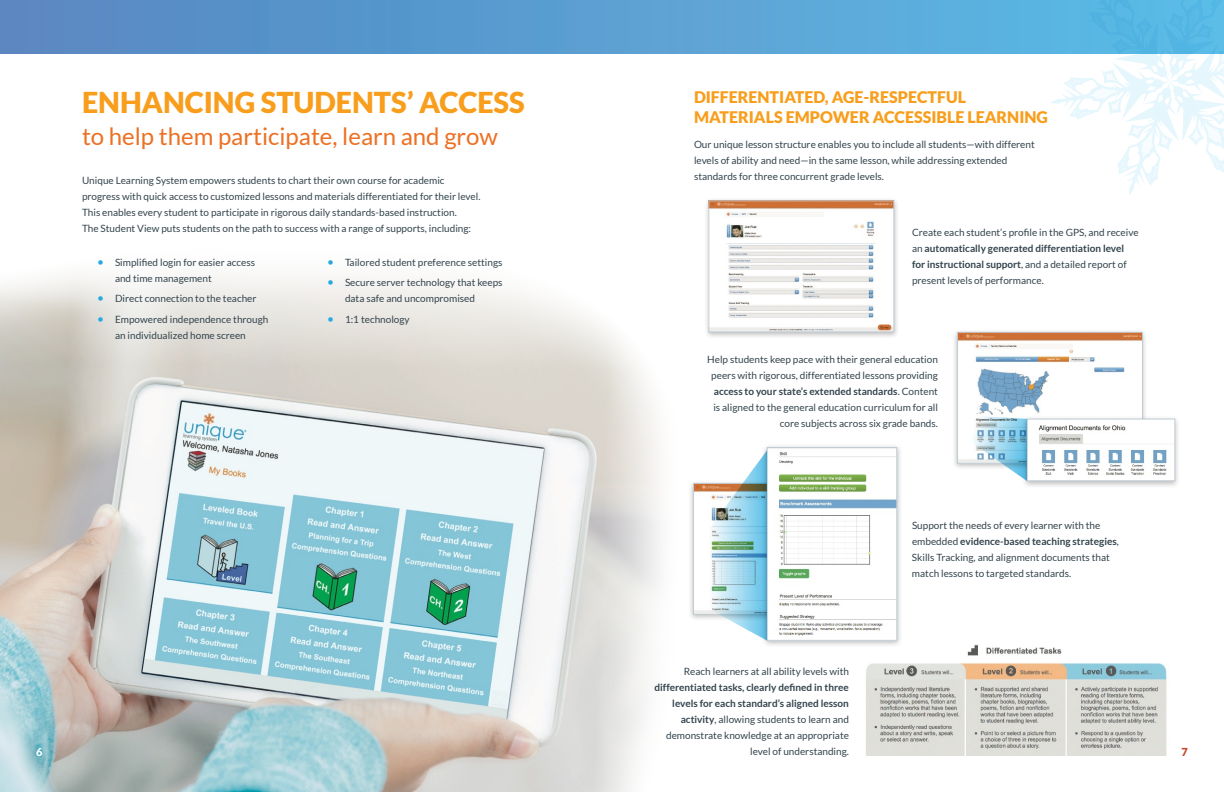
<style>
.page{position:relative;width:1224px;height:792px;background:#fff}
.page>*{position:absolute;margin:0;border:0;box-sizing:border-box;transform-origin:0 0}
.t1{font:900 28.8px "Lato";color:#f89e1c}
.t2{font:24px "Lato";color:#ed7023}
.t3{font:900 16px/20px "Lato";color:#f89e1c}
.pg{font:900 11px "Lato";color:#fff}
.t4{font:900 11px "Lato";color:#c74727}
.body_copy{font:10px/16px "Lato";color:#33444d}
.h3___p{font:10px/16px "Lato";color:#33444d}
.s1{font-size:12px;color:#24aae1}
.s2{font-weight:700}
</style>
<div class="page">
<img style="left:0;top:276px;width:660px;height:516px">
<svg style="left:0;top:0;width:1050px;height:54px;background:#5a9ccf"></svg>
<svg style="left:1050px;top:0;width:174px;height:195px"></svg>
<div style="left:703px;top:197px;width:196px;height:142px;background:#231f20;opacity:.3"></div>
<img style="left:711px;top:203px;width:181px;height:127px">
<div style="left:709px;top:201px;width:185px;height:131px;border:1px solid #c1ccd3"></div>
<div style="left:688px;top:480px;width:196px;height:141px;background:#231f20;opacity:.3"></div>
<img style="left:695px;top:485px;width:14px;height:128px">
<img style="left:866px;top:644px;width:301px;height:112px">
<div style="left:952px;top:329px;width:196px;height:141px;background:#231f20;opacity:.3"></div>
<img style="left:959px;top:334px;width:182px;height:127px">
<div style="left:957px;top:332px;width:186px;height:131px;border:1px solid #c1ccd3"></div>
<div style="left:1022px;top:415px;width:159px;height:73px;background:#231f20;opacity:.3"></div>
<img style="left:1029px;top:421px;width:144px;height:58px">
<div style="left:1027px;top:419px;width:148px;height:62px;border:1px solid #c1ccd3"></div>
<svg style="left:973px;top:416px;width:54px;height:65px"></svg>
<div style="left:761px;top:444px;width:142px;height:204px;background:#231f20;opacity:.3"></div>
<img style="left:769px;top:449px;width:126px;height:190px">
<div style="left:767px;top:447px;width:130px;height:194px;border:1px solid #c1ccd3"></div>
<img style="left:709px;top:450px;width:58px;height:191px">
<h2 class="t1" style="left:82px;top:86px;width:444px">ENHANCING STUDENTS’ ACCESS</h2>
<h2 class="t2" style="left:82px;top:123px;width:418px">to help them participate, learn and grow</h2>
<p class="body_copy" style="left:82px;top:172px;width:400px">Unique Learning System empowers students to chart their own course for academic progress with quick access to customized lessons and materials differentiated for their level.<br>This enables every student to participate in rigorous daily standards-based instruction.<br>The Student View puts students on the path to success with a range of supports, including:</p>
<p class="body_copy" style="left:115px;top:254px;width:142px;text-indent:-18px"><span class="s1">•</span> Simplified login for easier access and time management</p>
<p class="body_copy" style="left:97px;top:290px;width:161px"><span class="s1">•</span> Direct connection to the teacher</p>
<p class="body_copy" style="left:97px;top:311px;width:173px;text-align:center"><span class="s1">•</span> Empowered independence through an individualized home screen</p>
<p class="body_copy" style="left:327px;top:254px;width:177px"><span class="s1">•</span> Tailored student preference settings</p>
<p class="body_copy" style="left:345px;top:274px;width:159px;text-indent:-18px"><span class="s1">•</span> Secure server technology that keeps data safe and uncompromised</p>
<p class="body_copy" style="left:327px;top:311px;width:84px"><span class="s1">•</span> 1:1 technology</p>
<h3 class="t3" style="left:694px;top:87px;width:355px">DIFFERENTIATED, AGE-RESPECTFUL<br>MATERIALS EMPOWER ACCESSIBLE LEARNING</h3>
<p class="h3___p" style="left:694px;top:136px;width:342px">Our unique lesson structure enables you to include all students—with different levels of ability and need—in the same lesson, while addressing extended standards for three concurrent grade levels.</p>
<p class="body_copy" style="left:912px;top:225px;width:228px">Create each student’s profile in the GPS, and receive an <span class="s2">automatically generated differentiation level for instructional support</span>, and a detailed report of present levels of performance.</p>
<p class="body_copy" style="left:707px;top:351px;width:232px;text-align:right">Help students keep pace with their general education peers with rigorous, differentiated lessons providing <span class="s2">access to your state’s extended standards</span>. Content is aligned to the general education curriculum for all core subjects across six grade bands.</p>
<p class="body_copy" style="left:654px;top:664px;width:196px;text-align:right">Reach learners at all ability levels with <span class="s2">differentiated tasks, clearly defined in three levels for each standard’s aligned lesson activity</span>, allowing students to learn and demonstrate knowledge at an appropriate</p>
<p class="body_copy" style="left:912px;top:517px;width:208px">Support the needs of every learner with the embedded <span class="s2">evidence-based teaching strategies</span>, Skills Tracking, and alignment documents that match lessons to targeted standards.</p>
<p class="pg" style="left:36px;top:746px;width:8px">6</p>
<p class="body_copy" style="left:750px;top:744px;width:100px">level of understanding.</p>
<p class="t4" style="left:1182px;top:746px;width:8px">7</p>
</div>
